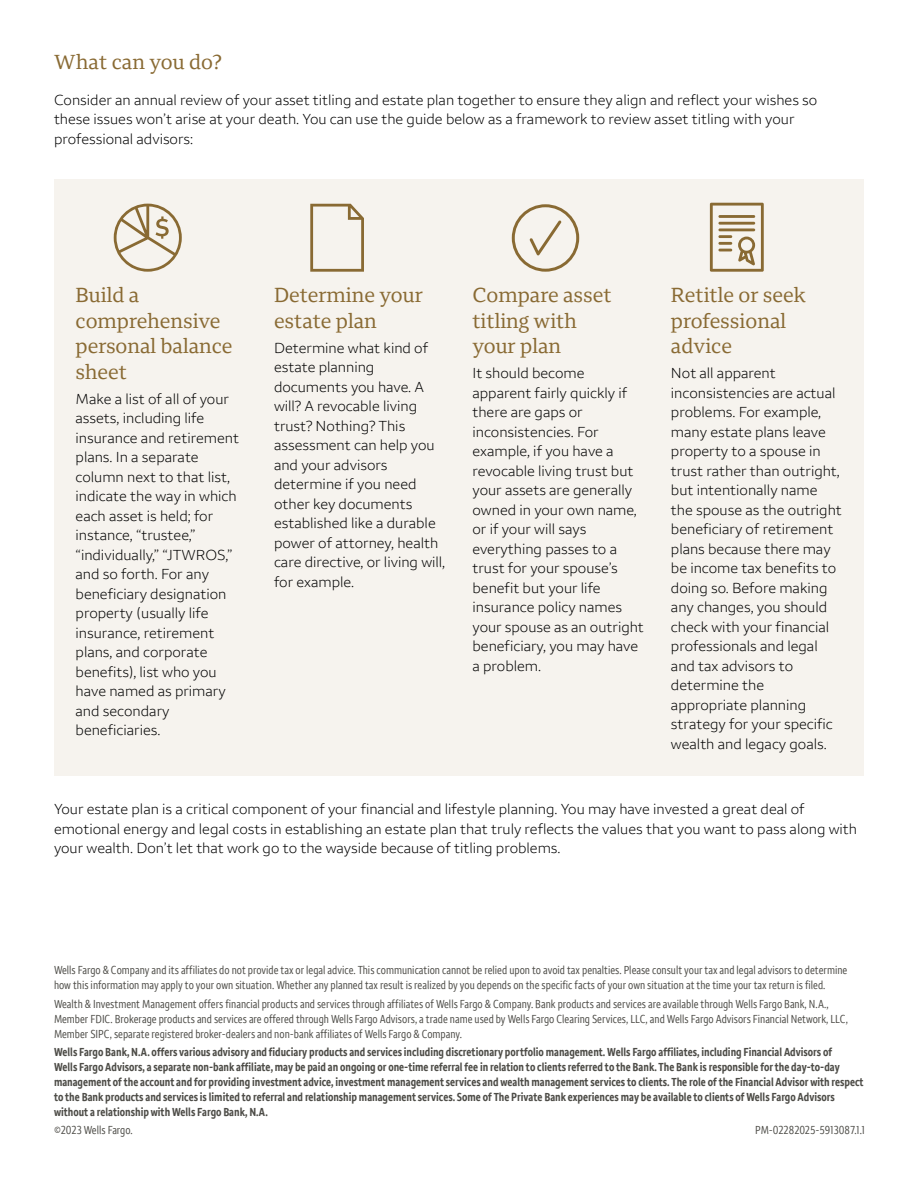
<style>
.page{position:relative;width:918px;height:1188px;background:#fff}
.page>*{position:absolute;margin:0;border:0;box-sizing:border-box;transform-origin:0 0}
.Subhead{font:21px/25.5px "Wells Fargo Serif";color:#896a33}
.Subhead_w_space_afte{font:21px "Wells Fargo Serif";color:#896a33}
.Body_copy_10pt{font:300 15px/19.5px "Wells Fargo Sans";color:#000}
.Disclosure{font:condensed 12px/15px "Wells Fargo Sans";color:#4d4c47}
.Disclosure-2{font:700 condensed 12px/15px "Wells Fargo Sans";color:#4d4c47}
</style>
<div class="page">
<div style="left:54px;top:179px;width:810px;height:596px;background:#f6f3ee"></div>
<svg style="left:114px;top:204px;width:68px;height:68px"></svg>
<svg style="left:310px;top:204px;width:54px;height:68px"></svg>
<svg style="left:512px;top:204px;width:67px;height:68px"></svg>
<svg style="left:710px;top:203px;width:54px;height:69px"></svg>
<p class="Subhead_w_space_afte" style="left:54px;top:49px;width:170px">What can you do?</p>
<p class="Body_copy_10pt" style="left:54px;top:90px;width:765px">Consider an annual review of your asset titling and estate plan together to ensure they align and reflect your wishes so these issues won’t arise at your death. You can use the guide below as a framework to review asset titling with your professional advisors:</p>
<p class="Subhead" style="left:76px;top:283px;width:158px">Build a comprehensive personal balance sheet</p>
<p class="Body_copy_10pt" style="left:76px;top:389px;width:165px">Make a list of all of your assets, including life insurance and retirement plans. In a separate column next to that list, indicate the way in which each asset is held; for instance, “trustee,” “individually,” “JTWROS,” and so forth. For any beneficiary designation property (usually life insurance, retirement plans, and corporate benefits), list who you have named as primary and secondary beneficiaries.</p>
<p class="Subhead" style="left:274px;top:283px;width:150px">Determine your estate plan</p>
<p class="Body_copy_10pt" style="left:274px;top:338px;width:173px">Determine what kind of estate planning documents you have. A will? A revocable living trust? Nothing? This assessment can help you and your advisors determine if you need other key documents established like a durable power of attorney, health care directive, or living will, for example.</p>
<p class="Subhead" style="left:472px;top:283px;width:141px">Compare asset titling with your plan</p>
<p class="Body_copy_10pt" style="left:472px;top:363px;width:173px">It should become apparent fairly quickly if there are gaps or inconsistencies. For example, if you have a revocable living trust but your assets are generally owned in your own name, or if your will says everything passes to a trust for your spouse’s benefit but your life insurance policy names your spouse as an outright beneficiary, you may have a problem.</p>
<p class="Subhead" style="left:671px;top:283px;width:137px">Retitle or seek professional advice</p>
<p class="Body_copy_10pt" style="left:671px;top:363px;width:172px">Not all apparent inconsistencies are actual problems. For example, many estate plans leave property to a spouse in trust rather than outright, but intentionally name the spouse as the outright beneficiary of retirement plans because there may be income tax benefits to doing so. Before making any changes, you should check with your financial professionals and legal and tax advisors to determine the appropriate planning strategy for your specific wealth and legacy goals.</p>
<p class="Body_copy_10pt" style="left:54px;top:799px;width:805px">Your estate plan is a critical component of your financial and lifestyle planning. You may have invested a great deal of emotional energy and legal costs in establishing an estate plan that truly reflects the values that you want to pass along with your wealth. Don’t let that work go to the wayside because of titling problems.</p>
<p class="Disclosure" style="left:54px;top:963px;width:795px">Wells Fargo &amp; Company and its affiliates do not provide tax or legal advice. This communication cannot be relied upon to avoid tax penalties. Please consult your tax and legal advisors to determine how this information may apply to your own situation. Whether any planned tax result is realized by you depends on the specific facts of your own situation at the time your tax return is filed.</p>
<p class="Disclosure" style="left:54px;top:996px;width:796px">Wealth &amp; Investment Management offers financial products and services through affiliates of Wells Fargo &amp; Company. Bank products and services are available through Wells Fargo Bank, N.A.,<br>Member FDIC. Brokerage products and services are offered through Wells Fargo Advisors, a trade name used by Wells Fargo Clearing Services, LLC, and Wells Fargo Advisors Financial Network, LLC,<br>Member SIPC, separate registered broker-dealers and non-bank affiliates of Wells Fargo &amp; Company.</p>
<p class="Disclosure-2" style="left:54px;top:1044px;width:811px">Wells Fargo Bank, N.A. offers various advisory and fiduciary products and services including discretionary portfolio management. Wells Fargo affiliates, including Financial Advisors of<br>Wells Fargo Advisors, a separate non-bank affiliate, may be paid an ongoing or one-time referral fee in relation to clients referred to the Bank. The Bank is responsible for the day-to-day management of the account and for providing investment advice, investment management services and wealth management services to clients. The role of the Financial Advisor with respect to the Bank products and services is limited to referral and relationship management services. Some of The Private Bank experiences may be available to clients of Wells Fargo Advisors without a relationship with Wells Fargo Bank, N.A.</p>
<p class="Disclosure" style="left:54px;top:1122px;width:80px">©2023 Wells Fargo.</p>
<p class="Disclosure" style="left:755px;top:1122px;width:111px">PM-02282025-5913087.1.1</p>
</div>
